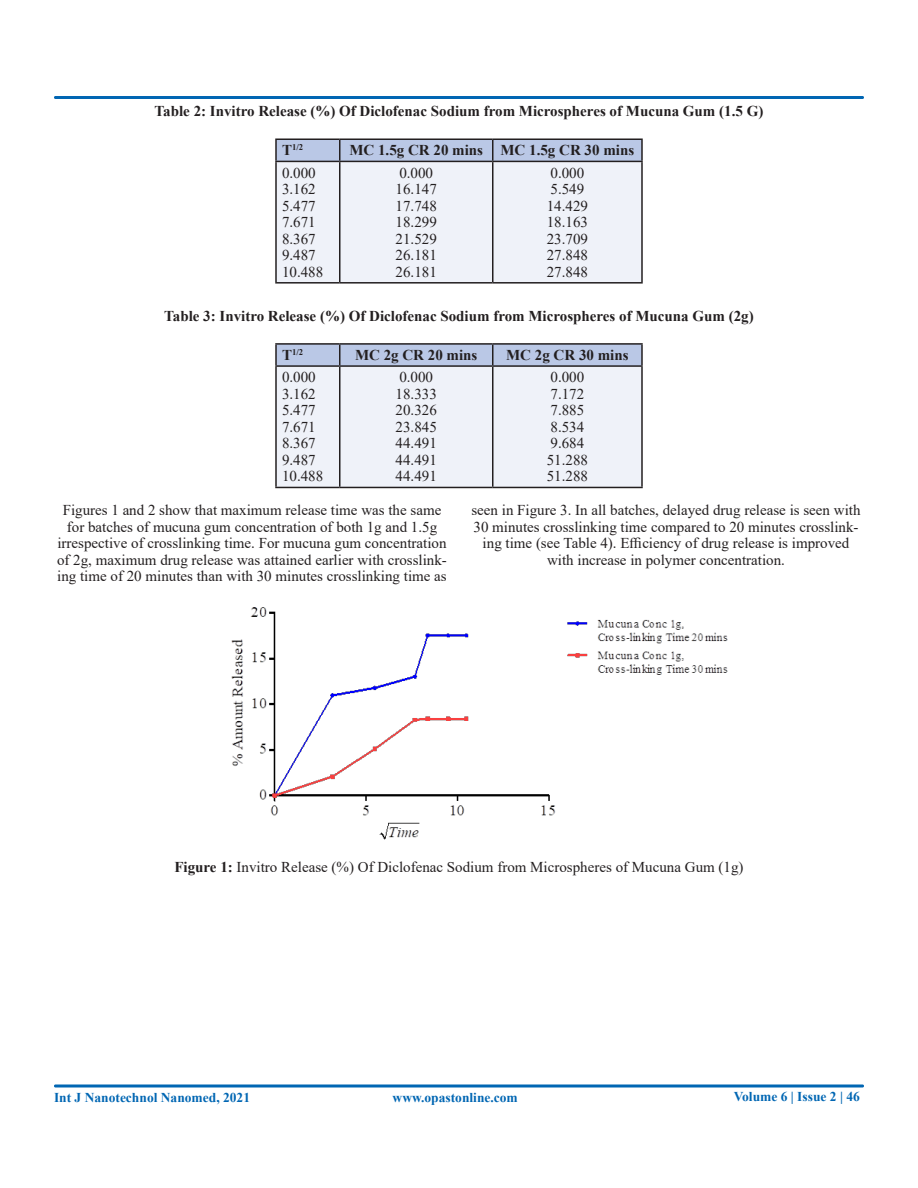
<style>
.page{position:relative;width:918px;height:1188px;background:#fff}
.page>*{position:absolute;margin:0;border:0;box-sizing:border-box;transform-origin:0 0}
.t1{font:15px/16.5px "Times New Roman";color:#231f20;text-align:center}
.t2{font:700 15px "Times New Roman";color:#231f20}
.t3{font:700 13.5px "Times New Roman";color:#0166b3}
.t4{font:700 8.7px "Times New Roman";color:#231f20}
.s1{font-size:15px}
.s2{font-weight:700}
</style>
<div class="page">
<div style="left:54px;top:96px;width:810px;height:3px;border:2px solid #0166b3"></div>
<div style="left:54px;top:1084px;width:810px;height:4px;border:2px solid #0166b3"></div>
<div style="left:277px;top:162px;width:364px;height:120px;background:#eff2f9"></div>
<hr style="left:275px;top:138px;width:65px;height:2px;background:#231f20">
<hr style="left:275px;top:140px;width:2px;height:21px;background:#231f20">
<hr style="left:340px;top:138px;width:153px;height:2px;background:#231f20">
<svg style="left:276px;top:139px;width:365px;height:22px;background:#b2bfdc"></svg>
<hr style="left:493px;top:138px;width:150px;height:2px;background:#231f20">
<hr style="left:492px;top:140px;width:2px;height:21px;background:#231f20">
<hr style="left:641px;top:140px;width:2px;height:21px;background:#231f20">
<hr style="left:275px;top:161px;width:65px;height:1px;background:#231f20">
<hr style="left:275px;top:162px;width:2px;height:120px;background:#231f20">
<hr style="left:340px;top:161px;width:153px;height:1px;background:#231f20">
<hr style="left:339px;top:162px;width:1px;height:120px;background:#231f20">
<hr style="left:493px;top:161px;width:150px;height:1px;background:#231f20">
<hr style="left:492px;top:162px;width:2px;height:120px;background:#231f20">
<hr style="left:641px;top:162px;width:2px;height:120px;background:#231f20">
<hr style="left:275px;top:282px;width:65px;height:2px;background:#231f20">
<hr style="left:340px;top:282px;width:153px;height:2px;background:#231f20">
<hr style="left:493px;top:282px;width:150px;height:2px;background:#231f20">
<div style="left:277px;top:367px;width:364px;height:120px;background:#eff2f9"></div>
<hr style="left:275px;top:343px;width:65px;height:2px;background:#231f20">
<hr style="left:275px;top:345px;width:2px;height:20px;background:#231f20">
<hr style="left:340px;top:343px;width:153px;height:2px;background:#231f20">
<div style="left:276px;top:344px;width:365px;height:21px;background:#bac8e6"></div>
<hr style="left:493px;top:343px;width:150px;height:2px;background:#231f20">
<hr style="left:492px;top:345px;width:2px;height:20px;background:#231f20">
<hr style="left:641px;top:345px;width:2px;height:20px;background:#231f20">
<hr style="left:275px;top:365px;width:65px;height:2px;background:#231f20">
<hr style="left:275px;top:367px;width:2px;height:120px;background:#231f20">
<hr style="left:340px;top:365px;width:153px;height:2px;background:#231f20">
<hr style="left:339px;top:367px;width:1px;height:120px;background:#231f20">
<hr style="left:493px;top:365px;width:150px;height:2px;background:#231f20">
<hr style="left:492px;top:367px;width:2px;height:120px;background:#231f20">
<hr style="left:641px;top:367px;width:2px;height:120px;background:#231f20">
<hr style="left:275px;top:487px;width:65px;height:1px;background:#231f20">
<hr style="left:340px;top:487px;width:153px;height:1px;background:#231f20">
<hr style="left:493px;top:487px;width:150px;height:1px;background:#231f20">
<img style="left:231px;top:607px;width:497px;height:233px">
<p class="t2" style="left:155px;top:100px;width:610px">Table 2: Invitro Release (%) Of Diclofenac Sodium from Microspheres of Mucuna Gum (1.5 G)</p>
<p class="t4" style="left:282px;top:141px;width:23px"><span class="s1">T</span>1/2</p>
<p class="t2" style="left:349px;top:140px;width:135px">MC 1.5g CR 20 mins</p>
<p class="t2" style="left:501px;top:140px;width:135px">MC 1.5g CR 30 mins</p>
<p class="t1" style="left:282px;top:164px;width:35px">0.000</p>
<p class="t1" style="left:282px;top:181px;width:35px">3.162</p>
<p class="t1" style="left:282px;top:197px;width:35px">5.477</p>
<p class="t1" style="left:282px;top:214px;width:35px">7.671</p>
<p class="t1" style="left:282px;top:230px;width:35px">8.367</p>
<p class="t1" style="left:282px;top:247px;width:35px">9.487</p>
<p class="t1" style="left:282px;top:263px;width:43px">10.488</p>
<p class="t1" style="left:550px;top:164px;width:35px">0.000</p>
<p class="t1" style="left:550px;top:181px;width:35px">5.549</p>
<p class="t1" style="left:547px;top:197px;width:43px">14.429</p>
<p class="t1" style="left:547px;top:214px;width:43px">18.163</p>
<p class="t1" style="left:547px;top:230px;width:43px">23.709</p>
<p class="t1" style="left:547px;top:247px;width:43px">27.848</p>
<p class="t1" style="left:547px;top:263px;width:43px">27.848</p>
<p class="t2" style="left:164px;top:305px;width:591px">Table 3: Invitro Release (%) Of Diclofenac Sodium from Microspheres of Mucuna Gum (2g)</p>
<p class="t4" style="left:282px;top:346px;width:23px"><span class="s1">T</span>1/2</p>
<p class="t2" style="left:355px;top:344px;width:124px">MC 2g CR 20 mins</p>
<p class="t2" style="left:506px;top:344px;width:124px">MC 2g CR 30 mins</p>
<p class="t1" style="left:282px;top:369px;width:35px">0.000</p>
<p class="t1" style="left:282px;top:385px;width:35px">3.162</p>
<p class="t1" style="left:282px;top:402px;width:35px">5.477</p>
<p class="t1" style="left:282px;top:418px;width:35px">7.671</p>
<p class="t1" style="left:282px;top:435px;width:35px">8.367</p>
<p class="t1" style="left:282px;top:451px;width:35px">9.487</p>
<p class="t1" style="left:282px;top:468px;width:43px">10.488</p>
<p class="t1" style="left:399px;top:164px;width:35px">0.000</p>
<p class="t1" style="left:396px;top:181px;width:43px">16.147</p>
<p class="t1" style="left:396px;top:197px;width:43px">17.748</p>
<p class="t1" style="left:396px;top:214px;width:43px">18.299</p>
<p class="t1" style="left:396px;top:230px;width:43px">21.529</p>
<p class="t1" style="left:396px;top:247px;width:43px">26.181</p>
<p class="t1" style="left:396px;top:263px;width:43px">26.181</p>
<p class="t1" style="left:399px;top:369px;width:35px">0.000</p>
<p class="t1" style="left:396px;top:385px;width:43px">18.333</p>
<p class="t1" style="left:396px;top:402px;width:43px">20.326</p>
<p class="t1" style="left:396px;top:418px;width:43px">23.845</p>
<p class="t1" style="left:396px;top:435px;width:43px">44.491</p>
<p class="t1" style="left:396px;top:451px;width:43px">44.491</p>
<p class="t1" style="left:396px;top:468px;width:43px">44.491</p>
<p class="t1" style="left:550px;top:369px;width:35px">0.000</p>
<p class="t1" style="left:550px;top:385px;width:35px">7.172</p>
<p class="t1" style="left:550px;top:402px;width:35px">7.885</p>
<p class="t1" style="left:550px;top:418px;width:35px">8.534</p>
<p class="t1" style="left:550px;top:435px;width:35px">9.684</p>
<p class="t1" style="left:547px;top:451px;width:43px">51.288</p>
<p class="t1" style="left:547px;top:468px;width:43px">51.288</p>
<p class="t1" style="left:57px;top:501px;width:391px">Figures 1 and 2 show that maximum release time was the same for batches of mucuna gum concentration of both 1g and 1.5g irrespective of crosslinking time. For mucuna gum concentration of 2g, maximum drug release was attained earlier with crosslink&shy;ing time of 20 minutes than with 30 minutes crosslinking time as</p>
<p class="t1" style="left:471px;top:501px;width:391px">seen in Figure 3. In all batches, delayed drug release is seen with 30 minutes crosslinking time compared to 20 minutes crosslink&shy;ing time (see Table 4). Efficiency of drug release is improved with increase in polymer concentration.</p>
<p class="t1" style="left:174px;top:858px;width:571px"><span class="s2">Figure 1:</span> Invitro Release (%) Of Diclofenac Sodium from Microspheres of Mucuna Gum (1g)</p>
<p class="t3" style="left:54px;top:1088px;width:198px">Int J Nanotechnol Nanomed, 2021</p>
<p class="t3" style="left:393px;top:1087px;width:127px">www.opastonline.com</p>
<p class="t3" style="left:734px;top:1087px;width:128px">Volume 6 | Issue 2 | 46</p>
</div>
